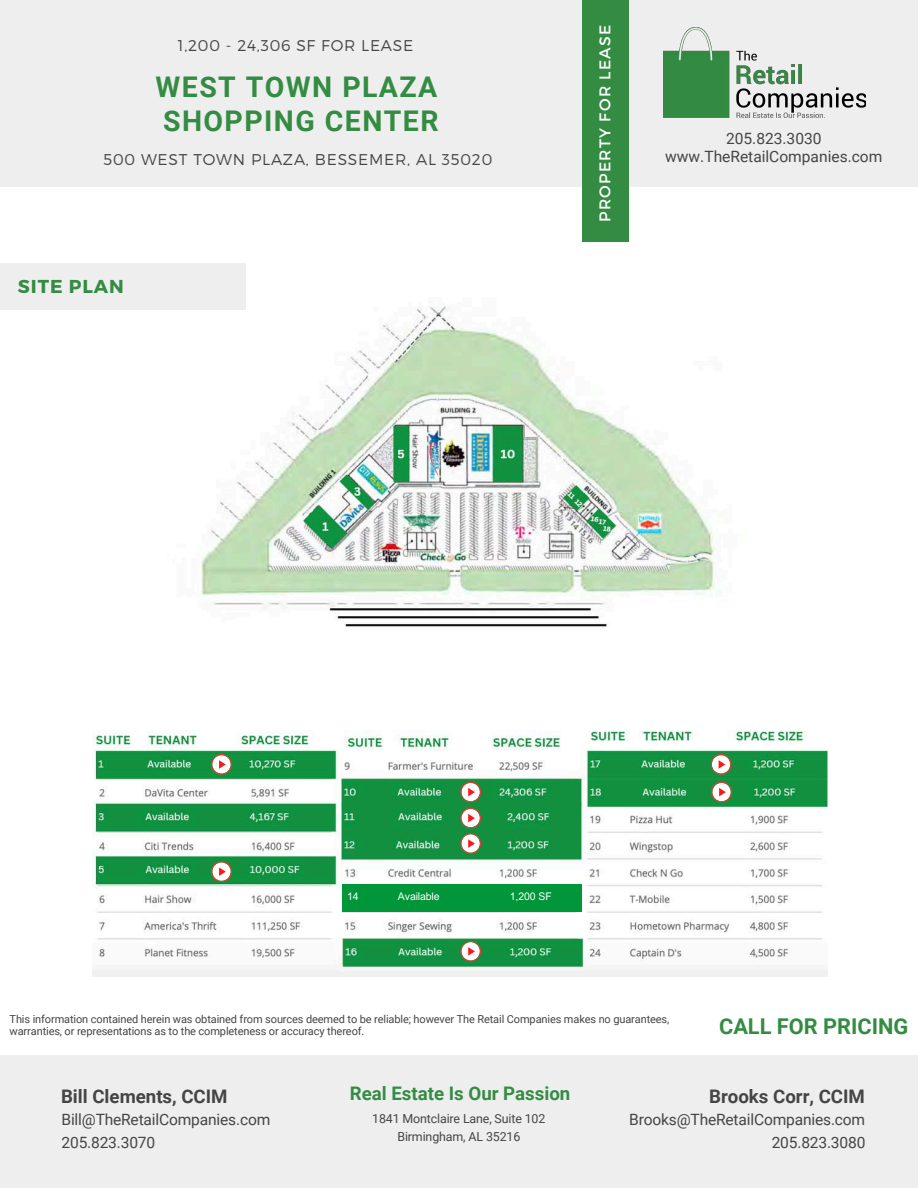
<style>
.page{position:relative;width:918px;height:1188px;background:#fff}
.page>*{position:absolute;margin:0;border:0;box-sizing:border-box;transform-origin:0 0}
.t1{font:700 28.5px/33.8px "Roboto";letter-spacing:.05em;color:#348c43}
.t2{font:700 21.75px "Roboto";color:#348c43}
.t3{font:700 18.75px "Roboto";color:#454545}
.t4{font:700 18.75px "Roboto";color:#348c43}
.t5{font:700 18.75px "Montserrat";letter-spacing:.05em;color:#348c43}
.t6{font:15.6px/22.5px "Roboto";letter-spacing:-.01em;color:#454545}
.t7{font:300 15.6px "Montserrat";letter-spacing:.05em;color:#454545}
.t8{font:15.6px "Montserrat";letter-spacing:.08em;color:#fff}
.t9{font:12.45px "Roboto";letter-spacing:-.01em;color:#454545}
.t10{font:10.95px/12.9px "Roboto";letter-spacing:-.01em;color:#454545}
.t11{font:10.5px "Arial MT Pro";letter-spacing:-.01em;color:#fff}
</style>
<div class="page">
<div style="left:0;top:1055px;width:918px;height:133px;background:#eee"></div>
<img style="left:92px;top:298px;width:736px;height:678px">
<div style="left:0;top:264px;width:245px;height:46px;background:#eee"></div>
<div style="left:0;top:0;width:918px;height:186px;background:#eee"></div>
<div style="left:582px;top:0;width:46px;height:242px;background:#348c43"></div>
<img style="left:663px;top:27px;width:203px;height:90px">
<svg style="left:211px;top:754px;width:21px;height:21px"></svg>
<svg style="left:211px;top:861px;width:21px;height:21px"></svg>
<svg style="left:460px;top:782px;width:21px;height:72px"></svg>
<svg style="left:460px;top:941px;width:21px;height:21px"></svg>
<svg style="left:711px;top:754px;width:21px;height:21px"></svg>
<svg style="left:711px;top:782px;width:21px;height:21px"></svg>
<div style="left:343px;top:884px;width:239px;height:28px;background:#009639"></div>
<p class="t7" style="left:178px;top:36px;width:237px">1,200 - 24,306 SF FOR LEASE</p>
<p class="t1" style="left:156px;top:71px;width:284px">WEST TOWN PLAZA<br>SHOPPING CENTER</p>
<p class="t7" style="left:104px;top:149px;width:390px">500 WEST TOWN PLAZA, BESSEMER, AL 35020</p>
<h1 class="t5" style="left:18px;top:275px;width:107px">SITE PLAN</h1>
<p class="t8" style="left:595px;top:222px;width:199px;rotate:-90deg">PROPERTY FOR LEASE</p>
<p class="t6" style="left:665px;top:130px;width:219px;line-height:18px;text-align:center">205.823.3030 www.TheRetailCompanies.com</p>
<h5 class="t11" style="left:347px;top:892px;width:13px">14</h5>
<h5 class="t11" style="left:398px;top:892px;width:43px">Available</h5>
<h5 class="t11" style="left:510px;top:892px;width:43px">1,200 SF</h5>
<p class="t10" style="left:10px;top:1012px;width:661px">This information contained herein was obtained from sources deemed to be reliable; however The Retail Companies makes no guarantees, warranties, or representations as to the completeness or accuracy thereof.</p>
<p class="t2" style="left:719px;top:1014px;width:191px">CALL FOR PRICING</p>
<h5 class="t4" style="left:350px;top:1083px;width:222px">Real Estate Is Our Passion</h5>
<p class="t9" style="left:372px;top:1112px;width:175px">1841 Montclaire Lane, Suite 102</p>
<h3 class="t9" style="left:397px;top:1130px;width:124px">Birmingham, AL 35216</h3>
<p class="t3" style="left:61px;top:1086px;width:168px">Bill Clements, CCIM</p>
<h6 class="t3" style="left:709px;top:1086px;width:157px">Brooks Corr, CCIM</h6>
<p class="t6" style="left:629px;top:1109px;width:238px;text-align:right">Brooks@TheRetailCompanies.com<br>205.823.3080</p>
<h5 class="t6" style="left:62px;top:1108px;width:210px">Bill@TheRetailCompanies.com<br>205.823.3070</h5>
</div>
